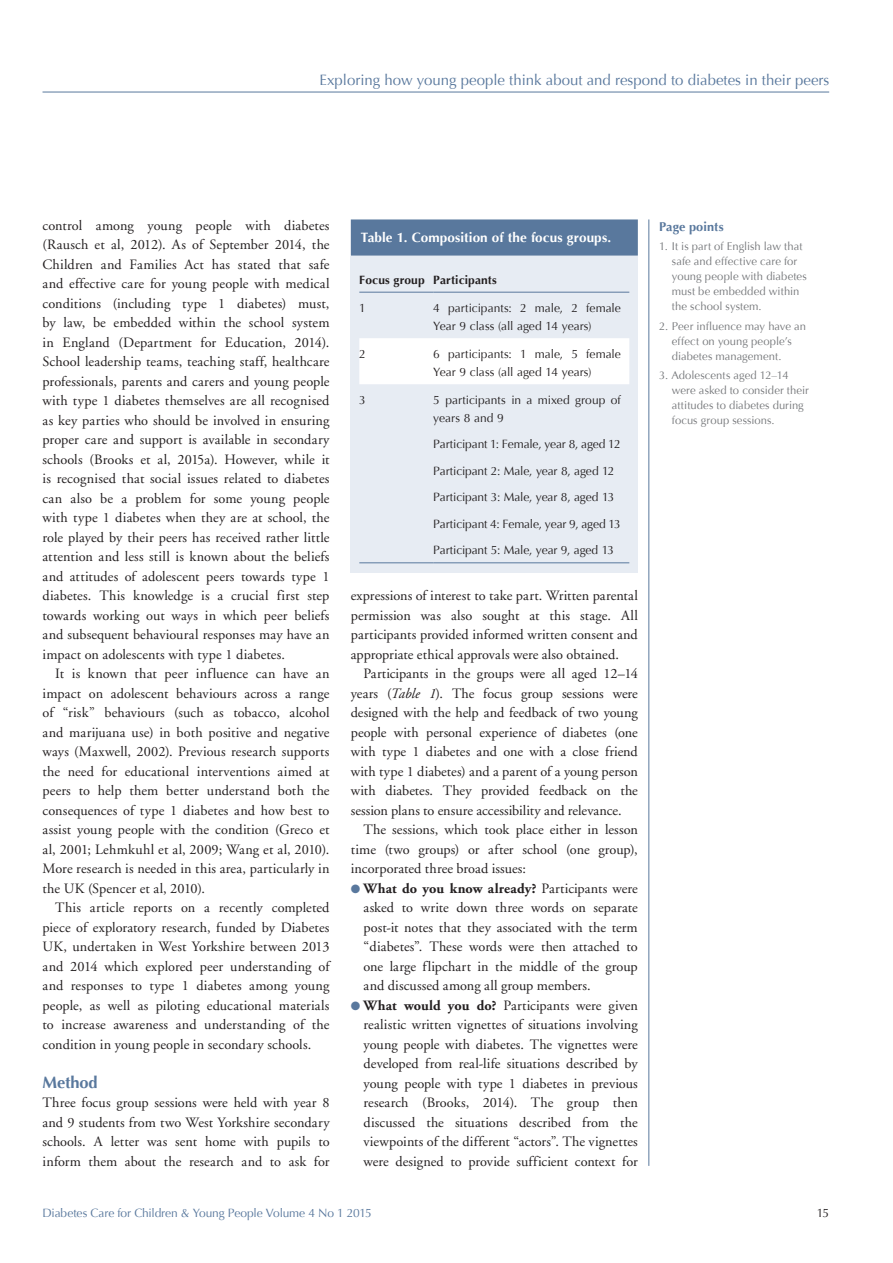
<style>
.page{position:relative;width:893px;height:1263px;background:#fff}
.page>*{position:absolute;margin:0;border:0;box-sizing:border-box;transform-origin:0 0}
.A-head{font:700 16.5px "Optima";letter-spacing:-.005em;color:#59789d}
.t1{font:15px "Optima";color:#59789d}
.Paragraph_indented{font:14.25px/19.5px "Adobe Garamond";letter-spacing:.005em;color:#231f20;text-align:justify}
.Paragraph_non-indent{font:14.25px/19.5px "Adobe Garamond";color:#231f20;text-align:justify}
.Table_header{font:700 13.5px "Optima";letter-spacing:.01em;color:#fff}
.t2{font:700 12.75px "Optima";letter-spacing:.005em;color:#59789d}
.Table_text{font:12px/18px "Optima";letter-spacing:-.005em;color:#231f20}
.t3{font:12px "Optima";letter-spacing:-.01em;color:#59789d}
.Table_header-2{font:700 12px "Optima";letter-spacing:.01em;color:#231f20}
.Page_points{font:11.25px/15px "Optima";letter-spacing:.005em;color:#76787b}
.s1{font-style:italic}
.s2{color:#59789d}
.s3{font-weight:700}
</style>
<div class="page">
<hr style="left:43px;top:92px;width:786px;height:1px;background:#59789d">
<hr style="left:648px;top:219px;width:1px;height:947px;background:#59789d">
<div style="left:351px;top:256px;width:287px;height:316px;background:#e7ecf3"></div>
<div style="left:359px;top:338px;width:270px;height:46px;background:#fff"></div>
<hr style="left:359px;top:292px;width:74px;height:1px;background:#59789d">
<hr style="left:433px;top:292px;width:196px;height:1px;background:#59789d">
<hr style="left:359px;top:562px;width:74px;height:1px;background:#59789d">
<hr style="left:433px;top:562px;width:196px;height:1px;background:#59789d">
<div style="left:352px;top:220px;width:285px;height:35px;background:#59789d"></div>
<div style="left:351px;top:219px;width:287px;height:37px;border:2px solid #59789d"></div>
<p class="t1" style="left:320px;top:71px;width:511px">Exploring how young people think about and respond to diabetes in their peers</p>
<p class="Paragraph_indented" style="left:43px;top:216px;width:289px">control among young people with diabetes (Rausch et al, 2012). As of September 2014, the Children and Families Act has stated that safe and effective care for young people with medical conditions (including type 1 diabetes) must, by law, be embedded within the school system in England (Department for Education, 2014).<br>School leadership teams, teaching staff, healthcare professionals, parents and carers and young people with type 1 diabetes themselves are all recognised as key parties who should be involved in ensuring proper care and support is available in secondary schools (Brooks et al, 2015a). However, while it is recognised that social issues related to diabetes can also be a problem for some young people with type 1 diabetes when they are at school, the role played by their peers has received rather little attention and less still is known about the beliefs and attitudes of adolescent peers towards type 1 diabetes. This knowledge is a crucial first step towards working out ways in which peer beliefs and subsequent behavioural responses may have an impact on adolescents with type 1 diabetes.</p>
<p class="Paragraph_indented" style="left:43px;top:664px;width:289px;text-indent:13px">It is known that peer influence can have an impact on adolescent behaviours across a range of “risk” behaviours (such as tobacco, alcohol and marijuana use) in both positive and negative ways (Maxwell, 2002). Previous research supports the need for educational interventions aimed at peers to help them better understand both the consequences of type 1 diabetes and how best to assist young people with the condition (Greco et al, 2001; Lehmkuhl et al, 2009; Wang et al, 2010).<br>More research is needed in this area, particularly in the UK (Spencer et al, 2010).</p>
<p class="Paragraph_indented" style="left:43px;top:898px;width:289px;text-indent:13px">This article reports on a recently completed piece of exploratory research, funded by Diabetes UK, undertaken in West Yorkshire between 2013 and 2014 which explored peer understanding of and responses to type 1 diabetes among young people, as well as piloting educational materials to increase awareness and understanding of the condition in young people in secondary schools.</p>
<p class="A-head" style="left:43px;top:1072px;width:57px">Method</p>
<p class="Paragraph_non-indent" style="left:43px;top:1093px;width:289px">Three focus group sessions were held with year 8 and 9 students from two West Yorkshire secondary schools. A letter was sent home with pupils to inform them about the research and to ask for</p>
<p class="Table_header" style="left:361px;top:229px;width:252px">Table 1. Composition of the focus groups.</p>
<p class="Table_header-2" style="left:359px;top:273px;width:67px">Focus group</p>
<p class="Table_header-2" style="left:433px;top:273px;width:65px">Participants</p>
<p class="Table_text" style="left:359px;top:299px;width:8px">1</p>
<p class="Table_text" style="left:433px;top:299px;width:189px">4 participants: 2 male, 2 female<br>Year 9 class (all aged 14 years)</p>
<p class="Table_text" style="left:359px;top:345px;width:8px">2</p>
<p class="Table_text" style="left:433px;top:345px;width:189px">6 participants: 1 male, 5 female<br>Year 9 class (all aged 14 years)</p>
<p class="Table_text" style="left:359px;top:391px;width:8px">3</p>
<p class="Table_text" style="left:433px;top:391px;width:189px">5 participants in a mixed group of years 8 and 9</p>
<p class="Table_text" style="left:433px;top:435px;width:189px">Participant 1: Female, year 8, aged 12</p>
<p class="Table_text" style="left:433px;top:462px;width:183px">Participant 2: Male, year 8, aged 12</p>
<p class="Table_text" style="left:433px;top:488px;width:183px">Participant 3: Male, year 8, aged 13</p>
<p class="Table_text" style="left:433px;top:515px;width:189px">Participant 4: Female, year 9, aged 13</p>
<p class="Table_text" style="left:433px;top:541px;width:182px">Participant 5: Male, year 9, aged 13</p>
<p class="Paragraph_non-indent" style="left:351px;top:586px;width:289px">expressions of interest to take part. Written parental permission was also sought at this stage. All participants provided informed written consent and appropriate ethical approvals were also obtained.</p>
<p class="Paragraph_indented" style="left:351px;top:664px;width:289px;text-indent:13px">Participants in the groups were all aged 12–14 years (<span class="s1">Table 1</span>). The focus group sessions were designed with the help and feedback of two young people with personal experience of diabetes (one with type 1 diabetes and one with a close friend with type 1 diabetes) and a parent of a young person with diabetes. They provided feedback on the session plans to ensure accessibility and relevance.</p>
<p class="Paragraph_indented" style="left:351px;top:820px;width:289px;text-indent:13px">The sessions, which took place either in lesson time (two groups) or after school (one group), incorporated three broad issues:</p>
<p class="Paragraph_indented" style="left:364px;top:879px;width:276px;text-indent:-13px"><span class="s2">●</span> <span class="s3">What do you know already?</span> Participants were asked to write down three words on separate post-it notes that they associated with the term “diabetes”. These words were then attached to one large flipchart in the middle of the group and discussed among all group members.</p>
<p class="Paragraph_indented" style="left:364px;top:996px;width:276px;text-indent:-13px"><span class="s2">●</span> <span class="s3">What would you do?</span> Participants were given realistic written vignettes of situations involving young people with diabetes. The vignettes were developed from real-life situations described by young people with type 1 diabetes in previous research (Brooks, 2014). The group then discussed the situations described from the viewpoints of the different “actors”. The vignettes were designed to provide sufficient context for</p>
<p class="t2" style="left:659px;top:219px;width:66px">Page points</p>
<p class="Page_points" style="left:672px;top:239px;width:136px;text-indent:-13px">1. It is part of English law that safe and effective care for young people with diabetes must be embedded within the school system.</p>
<p class="Page_points" style="left:672px;top:319px;width:136px;text-indent:-13px">2. Peer influence may have an effect on young people’s diabetes management.</p>
<p class="Page_points" style="left:672px;top:368px;width:139px;text-indent:-13px">3. Adolescents aged 12–14 were asked to consider their attitudes to diabetes during focus group sessions.</p>
<p class="t3" style="left:43px;top:1205px;width:331px">Diabetes Care for Children &amp; Young People Volume 4 No 1 2015</p>
<p class="Table_text" style="left:817px;top:1204px;width:14px">15</p>
</div>
